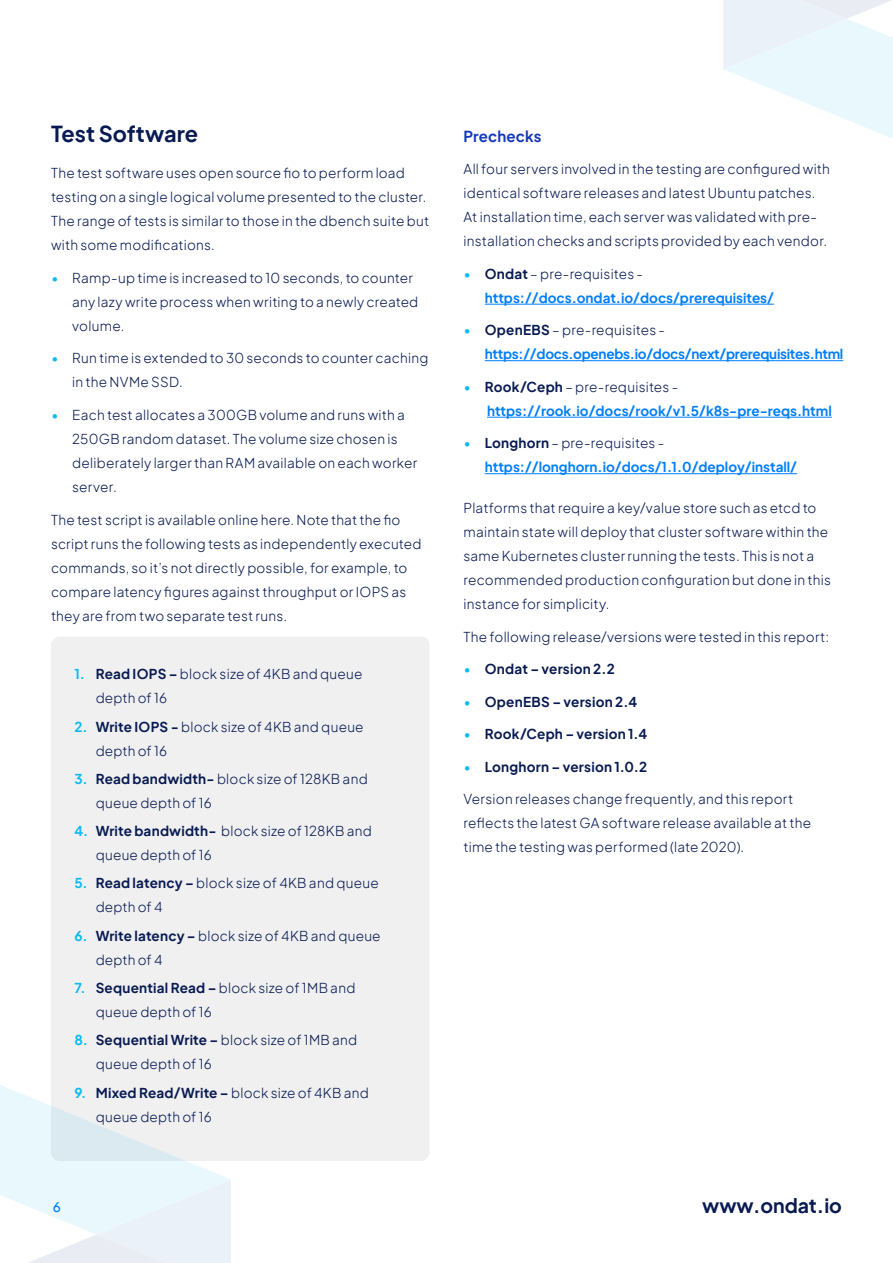
<style>
.page{position:relative;width:893px;height:1263px;background:#fff}
.page>*{position:absolute;margin:0;border:0;box-sizing:border-box;transform-origin:0 0}
.t1{font:700 21.75px "Plus Jakarta Sans";letter-spacing:-.005em;color:#081a51}
.t2{font:700 19.5px "Plus Jakarta Sans";color:#081a51}
.t3{font:700 15px "Plus Jakarta Sans";letter-spacing:.01em;color:#1239b8}
.t4{font:300 13.5px/24px "Plus Jakarta Sans";letter-spacing:.02em;color:#081a51}
.t5{font:700 13.5px/24px "Plus Jakarta Sans";color:#017efa}
.t6{font:700 13.5px "Plus Jakarta Sans";letter-spacing:.02em;color:#081a51}
.t7{font:700 13.5px/24px "Plus Jakarta Sans";letter-spacing:-.02em;color:#017efa}
.t8{font:500 13.5px "Plus Jakarta Sans";color:#017efa}
.s1{font-weight:700;color:#0bbbef}
.s2{font-weight:700}
.s3{color:#0bbbef}
.s4{color:#081a51}
.s5{font-weight:300;color:#081a51}
</style>
<div class="page">
<div style="left:51px;top:636px;width:378px;height:525px;background:#f0f0f1;border-radius:9px"></div>
<hr style="left:485px;top:304px;width:289px;height:1px;background:#017efa">
<hr style="left:485px;top:360px;width:358px;height:1px;background:#017efa">
<hr style="left:487px;top:417px;width:345px;height:1px;background:#017efa">
<hr style="left:485px;top:473px;width:312px;height:1px;background:#017efa">
<svg style="left:0;top:1085px;width:231px;height:178px"></svg>
<svg style="left:723px;top:0;width:170px;height:139px"></svg>
<h1 class="t1" style="left:51px;top:115px;width:149px">Test Software</h1>
<p class="t4" style="left:51px;top:161px;width:380px">The test software uses open source fio to perform load testing on a single logical volume presented to the cluster.<br>The range of tests is similar to those in the dbench suite but with some modifications.</p>
<p class="t4" style="left:72px;top:265px;width:348px;text-indent:-21px"><span class="s1">•</span> Ramp-up time is increased to 10 seconds, to counter any lazy write process when writing to a newly created volume.</p>
<p class="t4" style="left:72px;top:346px;width:358px;text-indent:-21px"><span class="s1">•</span> Run time is extended to 30 seconds to counter caching in the NVMe SSD.</p>
<p class="t4" style="left:72px;top:402px;width:347px;text-indent:-21px"><span class="s1">•</span> Each test allocates a 300GB volume and runs with a 250GB random dataset. The volume size chosen is deliberately larger than RAM available on each worker server.</p>
<p class="t4" style="left:51px;top:507px;width:372px">The test script is available online here. Note that the fio script runs the following tests as independently executed commands, so it’s not directly possible, for example, to compare latency figures against throughput or IOPS as they are from two separate test runs.</p>
<p class="t4" style="left:96px;top:662px;width:268px;text-indent:-21px"><span class="s1">1.</span> <span class="s2">Read IOPS –</span> block size of 4KB and queue depth of 16</p>
<p class="t4" style="left:96px;top:714px;width:269px;text-indent:-21px"><span class="s1">2.</span> <span class="s2">Write IOPS -</span> block size of 4KB and queue depth of 16</p>
<p class="t4" style="left:96px;top:766px;width:274px;text-indent:-21px"><span class="s1">3.</span> <span class="s2">Read bandwidth-</span> block size of 128KB and queue depth of 16</p>
<p class="t4" style="left:96px;top:818px;width:278px;text-indent:-21px"><span class="s1">4.</span> <span class="s2">Write bandwidth-</span> block size of 128KB and queue depth of 16</p>
<p class="t4" style="left:96px;top:871px;width:285px;text-indent:-21px"><span class="s1">5.</span> <span class="s2">Read latency –</span> block size of 4KB and queue depth of 4</p>
<p class="t4" style="left:96px;top:923px;width:287px;text-indent:-21px"><span class="s1">6.</span> <span class="s2">Write latency –</span> block size of 4KB and queue depth of 4</p>
<p class="t4" style="left:96px;top:975px;width:261px;text-indent:-21px"><span class="s1">7.</span> <span class="s2">Sequential Read –</span> block size of 1MB and queue depth of 16</p>
<p class="t4" style="left:96px;top:1027px;width:263px;text-indent:-21px"><span class="s1">8.</span> <span class="s2">Sequential Write –</span> block size of 1MB and queue depth of 16</p>
<p class="t4" style="left:96px;top:1080px;width:275px;text-indent:-21px"><span class="s1">9.</span> <span class="s2">Mixed Read/Write –</span> block size of 4KB and queue depth of 16</p>
<p class="t3" style="left:463px;top:124px;width:79px">Prechecks</p>
<p class="t4" style="left:463px;top:156px;width:368px">All four servers involved in the testing are configured with identical software releases and latest Ubuntu patches.<br>At installation time, each server was validated with pre&shy;installation checks and scripts provided by each vendor.</p>
<p class="t5" style="left:485px;top:261px;width:291px;text-indent:-21px"><span class="s3">•</span> <span class="s4">Ondat</span> <span class="s5">– pre-requisites - </span>https://docs.ondat.io/docs/prerequisites/</p>
<p class="t7" style="left:485px;top:318px;width:360px;text-indent:-21px"><span class="s3">•</span> <span class="s4">OpenEBS</span> <span class="s5">– pre-requisites - </span>https://docs.openebs.io/docs/next/prerequisites.html</p>
<p class="t5" style="left:487px;top:374px;width:346px;text-indent:-24px"><span class="s3">•</span> <span class="s4">Rook/Ceph</span> <span class="s5">– pre-requisites - </span>https://rook.io/docs/rook/v1.5/k8s-pre-reqs.html</p>
<p class="t5" style="left:485px;top:431px;width:314px;text-indent:-21px"><span class="s3">•</span> <span class="s4">Longhorn</span> <span class="s5">– pre-requisites - </span>https://longhorn.io/docs/1.1.0/deploy/install/</p>
<p class="t4" style="left:463px;top:495px;width:369px">Platforms that require a key/value store such as etcd to maintain state will deploy that cluster software within the same Kubernetes cluster running the tests. This is not a recommended production configuration but done in this instance for simplicity.</p>
<p class="t4" style="left:463px;top:624px;width:367px">The following release/versions were tested in this report:</p>
<p class="t6" style="left:463px;top:658px;width:153px"><span class="s3">•</span> Ondat – version 2.2</p>
<p class="t6" style="left:463px;top:690px;width:175px"><span class="s3">•</span> OpenEBS – version 2.4</p>
<p class="t6" style="left:463px;top:723px;width:185px"><span class="s3">•</span> Rook/Ceph – version 1.4</p>
<p class="t6" style="left:463px;top:755px;width:185px"><span class="s3">•</span> Longhorn – version 1.0.2</p>
<p class="t4" style="left:463px;top:786px;width:349px">Version releases change frequently, and this report reflects the latest GA software release available at the time the testing was performed (late 2020).</p>
<p class="t8" style="left:53px;top:1195px;width:10px">6</p>
<h2 class="t2" style="left:702px;top:1189px;width:141px">www.ondat.io</h2>
</div>
